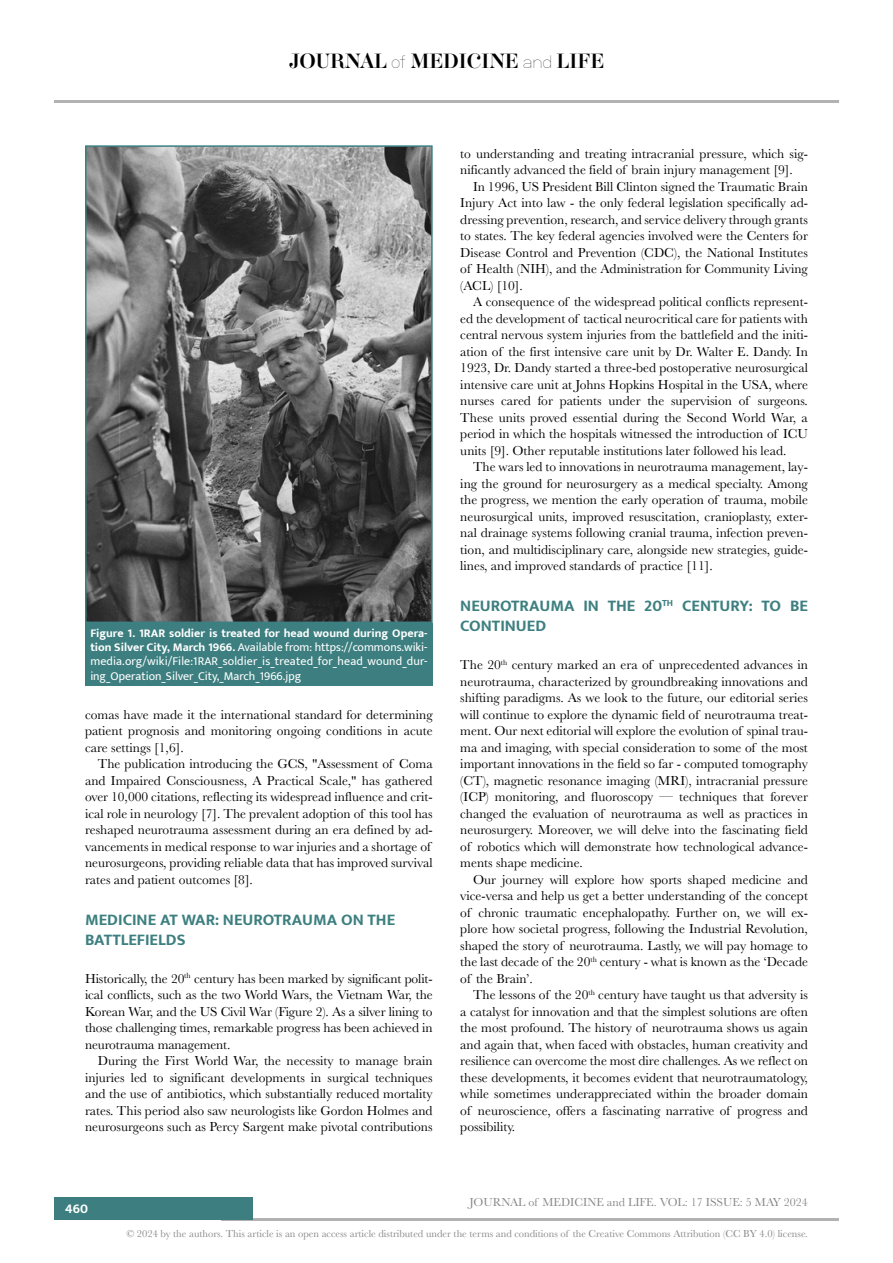
<style>
.page{position:relative;width:893px;height:1263px;background:#fff}
.page>*{position:absolute;margin:0;border:0;box-sizing:border-box;transform-origin:0 0}
.t1{font:18px "Aker Brygge Display";color:#000}
.t2{font:700 16.5px/19.8px "Mukta";color:#3d7f80}
.t3{font:13.5px/16.5px "Baskerville";color:#000;text-align:justify}
.t4{font:700 13.5px "Mukta";color:#fff}
.t5{font:12px/14.4px "Mukta";color:#fff;text-align:justify}
.t6{font:12px "Baskerville";color:#878787}
.t7{font:10.5px "Baskerville";color:#878787}
.s1{font-family:"Neubau Grotesk Lei"}
.s2{font-weight:700}
</style>
<div class="page">
<hr style="left:54px;top:100px;width:785px;height:2px;background:#b3b2b2">
<hr style="left:221px;top:1218px;width:618px;height:2px;background:#b3b2b2">
<div style="left:54px;top:1198px;width:198px;height:22px;background:#3d7f80"></div>
<div style="left:85px;top:623px;width:348px;height:63px;background:#3d7f80"></div>
<img style="left:88px;top:148px;width:342px;height:472px">
<div style="left:85px;top:145px;width:348px;height:478px;border:2px solid #3d7f80"></div>
<h1 class="t1" style="left:289px;top:49px;width:317px">JOURNAL <span class="s1">of</span> MEDICINE <span class="s1">and</span> LIFE</h1>
<p class="t5" style="left:90px;top:625px;width:339px"><span class="s2">Figure 1. 1RAR soldier is treated for head wound during Opera&shy;tion Silver City, March 1966.</span> Available from: https://commons.wiki&shy;media.org/wiki/File:1RAR_soldier_is_treated_for_head_wound_dur&shy;ing_Operation_Silver_City,_March_1966.jpg</p>
<p class="t3" style="left:85px;top:706px;width:349px">comas have made it the international standard for determining patient prognosis and monitoring ongoing conditions in acute care settings [1,6].</p>
<p class="t3" style="left:85px;top:756px;width:349px;text-align:left;text-indent:13px">The publication introducing the GCS, "Assessment of Coma and Impaired Consciousness, A Practical Scale," has gathered over 10,000 citations, reflecting its widespread influence and crit&shy;ical role in neurology [7]. The prevalent adoption of this tool has reshaped neurotrauma assessment during an era defined by ad&shy;vancements in medical response to war injuries and a shortage of neurosurgeons, providing reliable data that has improved survival rates and patient outcomes [8].</p>
<p class="t2" style="left:85px;top:909px;width:312px">MEDICINE AT WAR: NEUROTRAUMA ON THE<br>BATTLEFIELDS</p>
<p class="t3" style="left:85px;top:970px;width:349px">Historically, the 20<sup>th</sup> century has been marked by significant polit&shy;ical conflicts, such as the two World Wars, the Vietnam War, the Korean War, and the US Civil War (Figure 2). As a silver lining to those challenging times, remarkable progress has been achieved in neurotrauma management.</p>
<p class="t3" style="left:85px;top:1053px;width:349px;text-indent:13px">During the First World War, the necessity to manage brain injuries led to significant developments in surgical techniques and the use of antibiotics, which substantially reduced mortality rates. This period also saw neurologists like Gordon Holmes and neurosurgeons such as Percy Sargent make pivotal contributions</p>
<p class="t3" style="left:460px;top:145px;width:349px">to understanding and treating intracranial pressure, which sig&shy;nificantly advanced the field of brain injury management [9].</p>
<p class="t3" style="left:460px;top:178px;width:349px;text-indent:13px">In 1996, US President Bill Clinton signed the Traumatic Brain Injury Act into law - the only federal legislation specifically ad&shy;dressing prevention, research, and service delivery through grants to states. The key federal agencies involved were the Centers for Disease Control and Prevention (CDC), the National Institutes of Health (NIH), and the Administration for Community Living (ACL) [10].</p>
<p class="t3" style="left:460px;top:294px;width:349px;text-indent:13px">A consequence of the widespread political conflicts represent&shy;ed the development of tactical neurocritical care for patients with central nervous system injuries from the battlefield and the initi&shy;ation of the first intensive care unit by Dr. Walter E. Dandy. In 1923, Dr. Dandy started a three-bed postoperative neurosurgical intensive care unit at Johns Hopkins Hospital in the USA, where nurses cared for patients under the supervision of surgeons.<br>These units proved essential during the Second World War, a period in which the hospitals witnessed the introduction of ICU units [9]. Other reputable institutions later followed his lead.</p>
<p class="t3" style="left:460px;top:459px;width:349px;text-indent:13px">The wars led to innovations in neurotrauma management, lay&shy;ing the ground for neurosurgery as a medical specialty. Among the progress, we mention the early operation of trauma, mobile neurosurgical units, improved resuscitation, cranioplasty, exter&shy;nal drainage systems following cranial trauma, infection preven&shy;tion, and multidisciplinary care, alongside new strategies, guide&shy;lines, and improved standards of practice [11].</p>
<p class="t2" style="left:460px;top:596px;width:349px">NEUROTRAUMA IN THE 20<sup>TH</sup> CENTURY: TO BE<br>CONTINUED</p>
<p class="t3" style="left:460px;top:657px;width:349px">The 20<sup>th</sup> century marked an era of unprecedented advances in neurotrauma, characterized by groundbreaking innovations and shifting paradigms. As we look to the future, our editorial series will continue to explore the dynamic field of neurotrauma treat&shy;ment. Our next editorial will explore the evolution of spinal trau&shy;ma and imaging, with special consideration to some of the most important innovations in the field so far - computed tomography (CT), magnetic resonance imaging (MRI), intracranial pressure (ICP) monitoring, and fluoroscopy — techniques that forever changed the evaluation of neurotrauma as well as practices in neurosurgery. Moreover, we will delve into the fascinating field of robotics which will demonstrate how technological advance&shy;ments shape medicine.</p>
<p class="t3" style="left:460px;top:871px;width:349px;text-indent:13px">Our journey will explore how sports shaped medicine and vice-versa and help us get a better understanding of the concept of chronic traumatic encephalopathy. Further on, we will ex&shy;plore how societal progress, following the Industrial Revolution, shaped the story of neurotrauma. Lastly, we will pay homage to the last decade of the 20<sup>th</sup> century - what is known as the ‘Decade of the Brain’.</p>
<p class="t3" style="left:460px;top:987px;width:349px;text-indent:13px">The lessons of the 20<sup>th</sup> century have taught us that adversity is a catalyst for innovation and that the simplest solutions are often the most profound. The history of neurotrauma shows us again and again that, when faced with obstacles, human creativity and resilience can overcome the most dire challenges. As we reflect on these developments, it becomes evident that neurotraumatology, while sometimes underappreciated within the broader domain of neuroscience, offers a fascinating narrative of progress and possibility.</p>
<p class="t4" style="left:65px;top:1200px;width:24px">460</p>
<p class="t6" style="left:469px;top:1195px;width:340px">JOURNAL of MEDICINE and LIFE. VOL: 17 ISSUE: 5 MAY 2024</p>
<p class="t7" style="left:126px;top:1226px;width:683px">© 2024 by the authors. This article is an open access article distributed under the terms and conditions of the Creative Commons Attribution (CC BY 4.0) license.</p>
</div>
